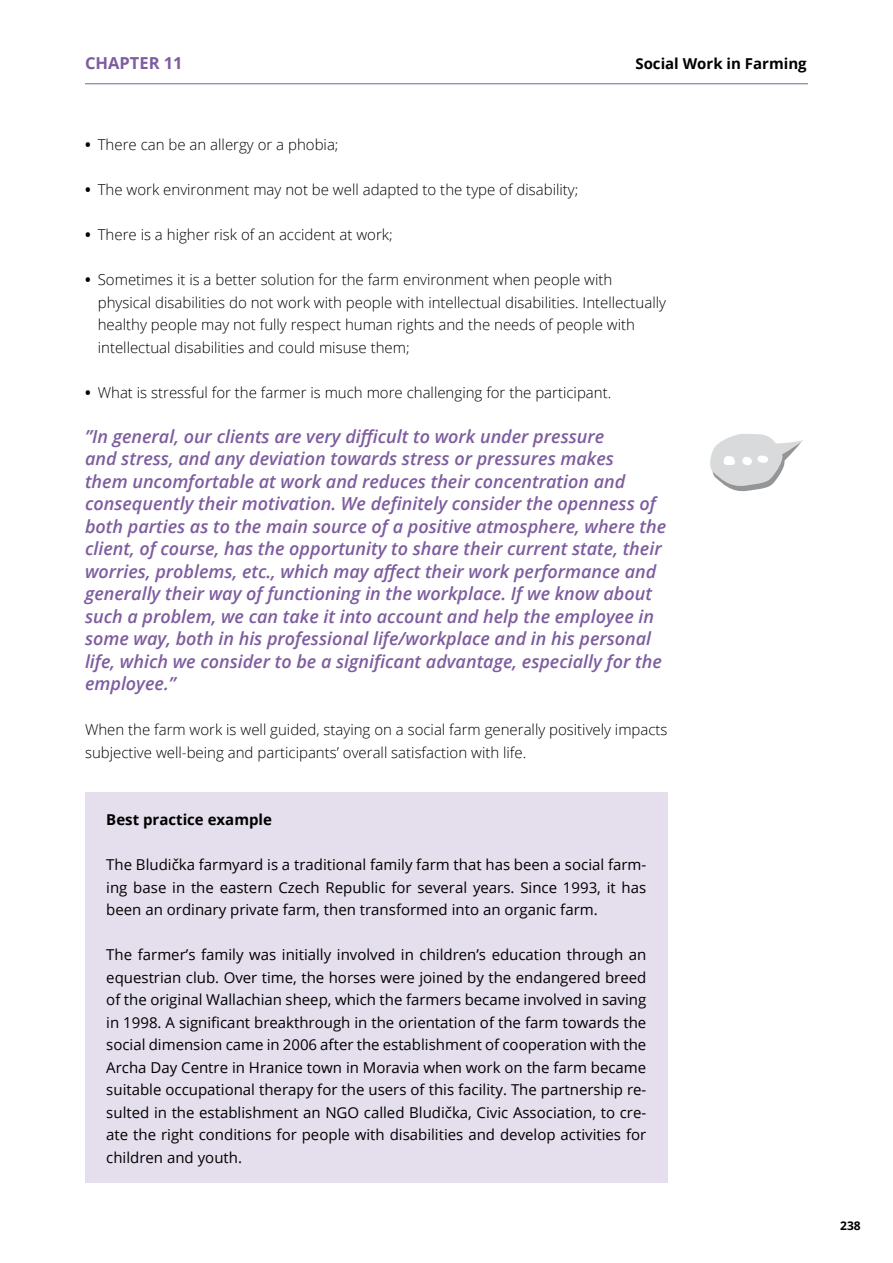
<style>
.page{position:relative;width:893px;height:1263px;background:#fff}
.page>*{position:absolute;margin:0;border:0;box-sizing:border-box;transform-origin:0 0}
.t1{font:italic 600 18px/22.5px "Open Sans";color:#7d5d9f}
.t2{font:700 16.5px "Open Sans";color:#7d5d9f}
.t3{font:15px/22.5px "Open Sans";color:#000;text-align:justify}
.t4{font:300 15px/22.5px "Open Sans";color:#000}
.t5{font:700 15px "Open Sans";color:#000}
.t6{font:700 12px "Open Sans";color:#000}
.s1{font-weight:700}
</style>
<div class="page">
<div style="left:85px;top:792px;width:583px;height:54px;background:#e4deed"></div>
<div style="left:85px;top:837px;width:583px;height:99px;background:#e4deed"></div>
<div style="left:85px;top:927px;width:583px;height:256px;background:#e4deed"></div>
<svg style="left:710px;top:434px;width:93px;height:58px"></svg>
<hr style="left:85px;top:83px;width:723px;height:1px;background:#7d5d9f">
<p class="t2" style="left:85px;top:51px;width:99px">CHAPTER 11</p>
<p class="t5" style="left:635px;top:53px;width:173px">Social Work in Farming</p>
<p class="t4" style="left:85px;top:133px;width:255px"><span class="s1">•</span> There can be an allergy or a phobia;</p>
<p class="t4" style="left:85px;top:178px;width:495px"><span class="s1">•</span> The work environment may not be well adapted to the type of disability;</p>
<p class="t4" style="left:85px;top:223px;width:309px"><span class="s1">•</span> There is a higher risk of an accident at work;</p>
<p class="t4" style="left:98px;top:268px;width:570px;text-indent:-13px"><span class="s1">•</span> Sometimes it is a better solution for the farm environment when people with physical disabilities do not work with people with intellectual disabilities. Intellectually healthy people may not fully respect human rights and the needs of people with intellectual disabilities and could misuse them;</p>
<p class="t4" style="left:85px;top:380px;width:528px"><span class="s1">•</span> What is stressful for the farmer is much more challenging for the participant.</p>
<p class="t1" style="left:85px;top:424px;width:583px">”In general, our clients are very difficult to work under pressure<br>and stress, and any deviation towards stress or pressures makes<br>them uncomfortable at work and reduces their concentration and consequently their motivation. We definitely consider the openness of both parties as to the main source of a positive atmosphere, where the client, of course, has the opportunity to share their current state, their worries, problems, etc., which may affect their work performance and generally their way of functioning in the workplace. If we know about such a problem, we can take it into account and help the employee in some way, both in his professional life/workplace and in his personal life, which we consider to be a significant advantage, especially for the employee.”</p>
<p class="t4" style="left:85px;top:718px;width:584px">When the farm work is well guided, staying on a social farm generally positively impacts subjective well-being and participants’ overall satisfaction with life.</p>
<p class="t5" style="left:106px;top:809px;width:167px">Best practice example</p>
<p class="t3" style="left:106px;top:853px;width:542px">The Bludička farmyard is a traditional family farm that has been a social farm&shy;ing base in the eastern Czech Republic for several years. Since 1993, it has been an ordinary private farm, then transformed into an organic farm.</p>
<p class="t3" style="left:106px;top:943px;width:542px">The farmer’s family was initially involved in children’s education through an equestrian club. Over time, the horses were joined by the endangered breed of the original Wallachian sheep, which the farmers became involved in saving in 1998. A significant breakthrough in the orientation of the farm towards the social dimension came in 2006 after the establishment of cooperation with the Archa Day Centre in Hranice town in Moravia when work on the farm became suitable occupational therapy for the users of this facility. The partnership re&shy;sulted in the establishment an NGO called Bludička, Civic Association, to cre&shy;ate the right conditions for people with disabilities and develop activities for children and youth.</p>
<p class="t6" style="left:840px;top:1217px;width:22px">238</p>
</div>
